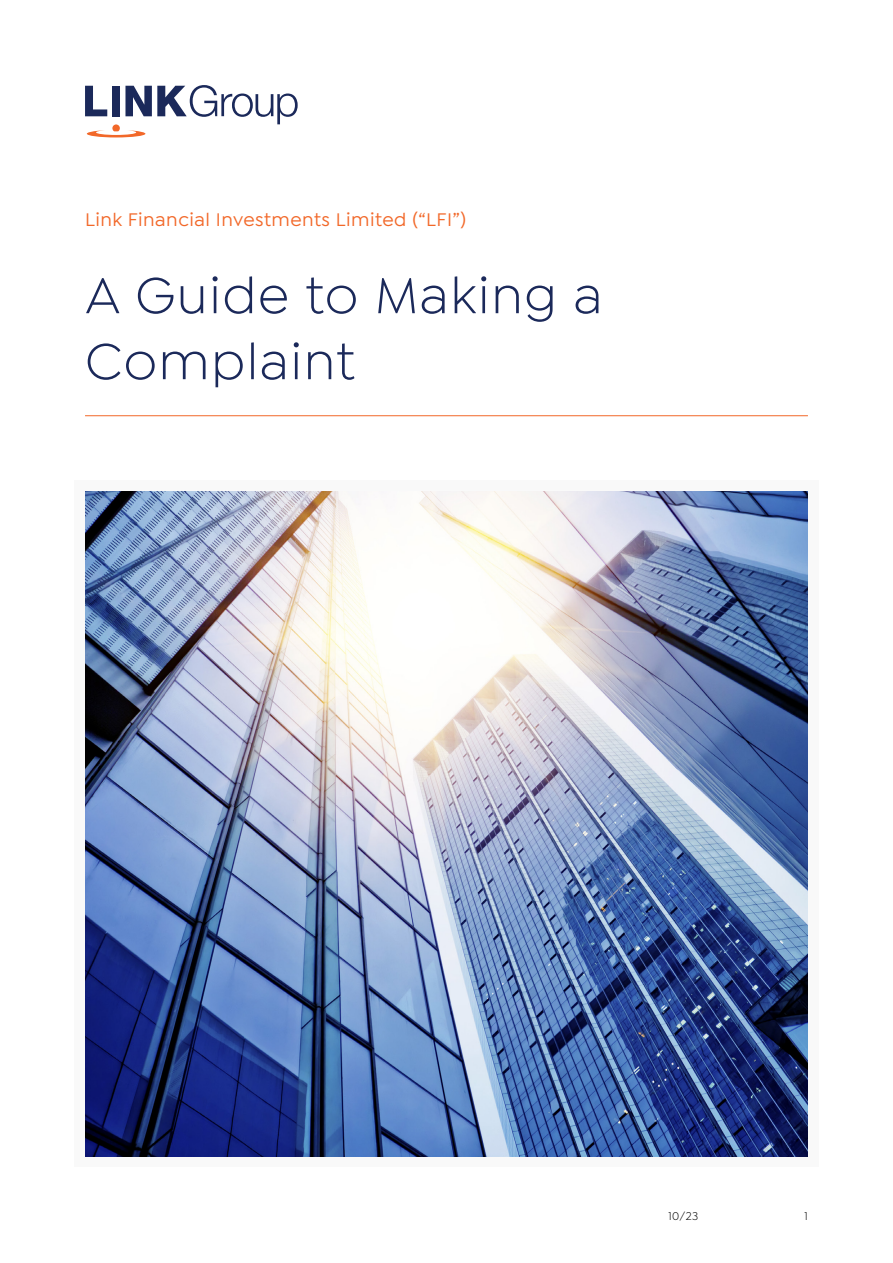
<style>
.page{position:relative;width:893px;height:1263px;background:#fff}
.page>*{position:absolute;margin:0;border:0;box-sizing:border-box;transform-origin:0 0}
.t1{font:54px/66px "Isidora Sans";letter-spacing:.025em;color:#1b295a}
.t2{font:500 19.5px "Isidora Sans";letter-spacing:.025em;color:#f26829}
.t3{font:12px "Isidora Sans";color:#000}
</style>
<div class="page">
<svg style="left:85px;top:85px;width:213px;height:52px"></svg>
<div style="left:74px;top:480px;width:745px;height:687px;background:#f9f9f9"></div>
<hr style="left:85px;top:415px;width:723px;height:1px;background:#f26829">
<img style="left:85px;top:491px;width:723px;height:666px">
<p class="t2" style="left:85px;top:208px;width:382px">Link Financial Investments Limited (“LFI”)</p>
<h1 class="t1" style="left:85px;top:262px;width:519px">A Guide to Making a<br>Complaint</h1>
<p class="t3" style="left:668px;top:1210px;width:31px">10/23</p>
<p class="t3" style="left:804px;top:1210px;width:5px">1</p>
</div>
